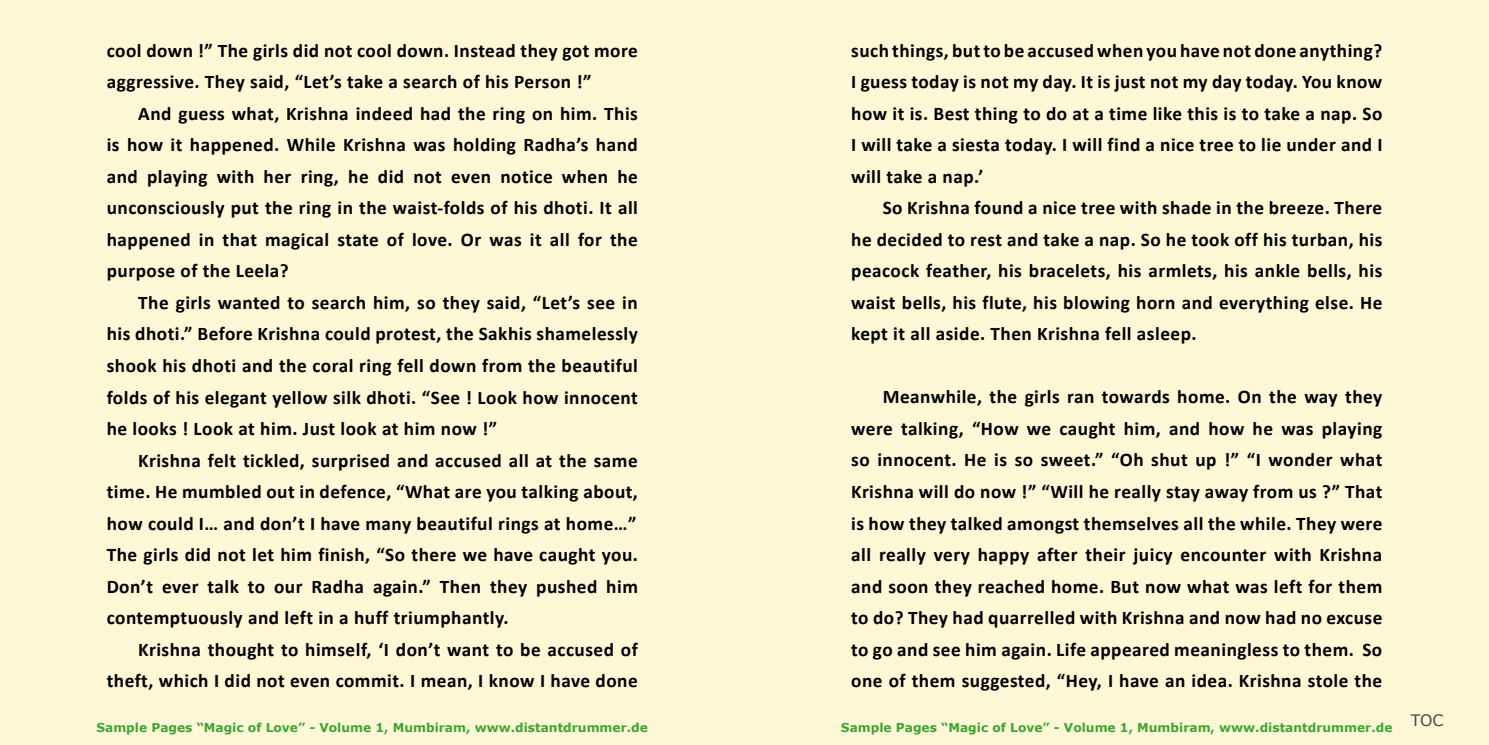
<style>
.page{position:relative;width:1489px;height:745px;background:#fff}
.page>*{position:absolute;margin:0;border:0;box-sizing:border-box;transform-origin:0 0}
.t1{font:700 19.25px/31.5px "Calibri";letter-spacing:.025em;color:#000;text-align:justify}
.t2{font:15.75px "Verdana";color:#474746}
.t3{font:700 12.25px "Verdana";color:#3fa535}
</style>
<div class="page">
<p class="t1" style="left:107px;top:34px;width:532px">cool down !” The girls did not cool down. Instead they got more aggressive. They said, “Let’s take a search of his Person !”</p>
<p class="t1" style="left:107px;top:97px;width:532px;text-indent:31px">And guess what, Krishna indeed had the ring on him. This is how it happened. While Krishna was holding Radha’s hand and playing with her ring, he did not even notice when he unconsciously put the ring in the waist-folds of his dhoti. It all happened in that magical state of love. Or was it all for the purpose of the Leela?</p>
<p class="t1" style="left:107px;top:286px;width:532px;text-indent:31px">The girls wanted to search him, so they said, “Let’s see in his dhoti.” Before Krishna could protest, the Sakhis shamelessly shook his dhoti and the coral ring fell down from the beautiful folds of his elegant yellow silk dhoti. “See ! Look how innocent he looks ! Look at him. Just look at him now !”</p>
<p class="t1" style="left:107px;top:444px;width:532px;text-indent:31px">Krishna felt tickled, surprised and accused all at the same time. He mumbled out in defence, “What are you talking about, how could I… and don’t I have many beautiful rings at home…” The girls did not let him finish, “So there we have caught you.<br>Don’t ever talk to our Radha again.” Then they pushed him contemptuously and left in a huff triumphantly.</p>
<p class="t1" style="left:107px;top:633px;width:532px;text-align:right">Krishna thought to himself, ‘I don’t want to be accused of theft, which I did not even commit. I mean, I know I have done</p>
<p class="t1" style="left:851px;top:34px;width:533px">such things, but to be accused when you have not done anything?<br>I guess today is not my day. It is just not my day today. You know how it is. Best thing to do at a time like this is to take a nap. So I will take a siesta today. I will find a nice tree to lie under and I will take a nap.’</p>
<p class="t1" style="left:851px;top:192px;width:533px;text-indent:31px">So Krishna found a nice tree with shade in the breeze. There he decided to rest and take a nap. So he took off his turban, his peacock feather, his bracelets, his armlets, his ankle bells, his waist bells, his flute, his blowing horn and everything else. He kept it all aside. Then Krishna fell asleep.</p>
<p class="t1" style="left:851px;top:381px;width:533px;text-indent:31px">Meanwhile, the girls ran towards home. On the way they were talking, “How we caught him, and how he was playing so innocent. He is so sweet.” “Oh shut up !” “I wonder what Krishna will do now !” “Will he really stay away from us ?” That is how they talked amongst themselves all the while. They were all really very happy after their juicy encounter with Krishna and soon they reached home. But now what was left for them to do? They had quarrelled with Krishna and now had no excuse to go and see him again. Life appeared meaningless to them. So one of them suggested, “Hey, I have an idea. Krishna stole the</p>
<p class="t3" style="left:96px;top:718px;width:553px">Sample Pages “Magic of Love” - Volume 1, Mumbiram, www.distantdrummer.de</p>
<p class="t3" style="left:841px;top:718px;width:553px">Sample Pages “Magic of Love” - Volume 1, Mumbiram, www.distantdrummer.de</p>
<p class="t2" style="left:1410px;top:708px;width:34px">TOC</p>
</div>
